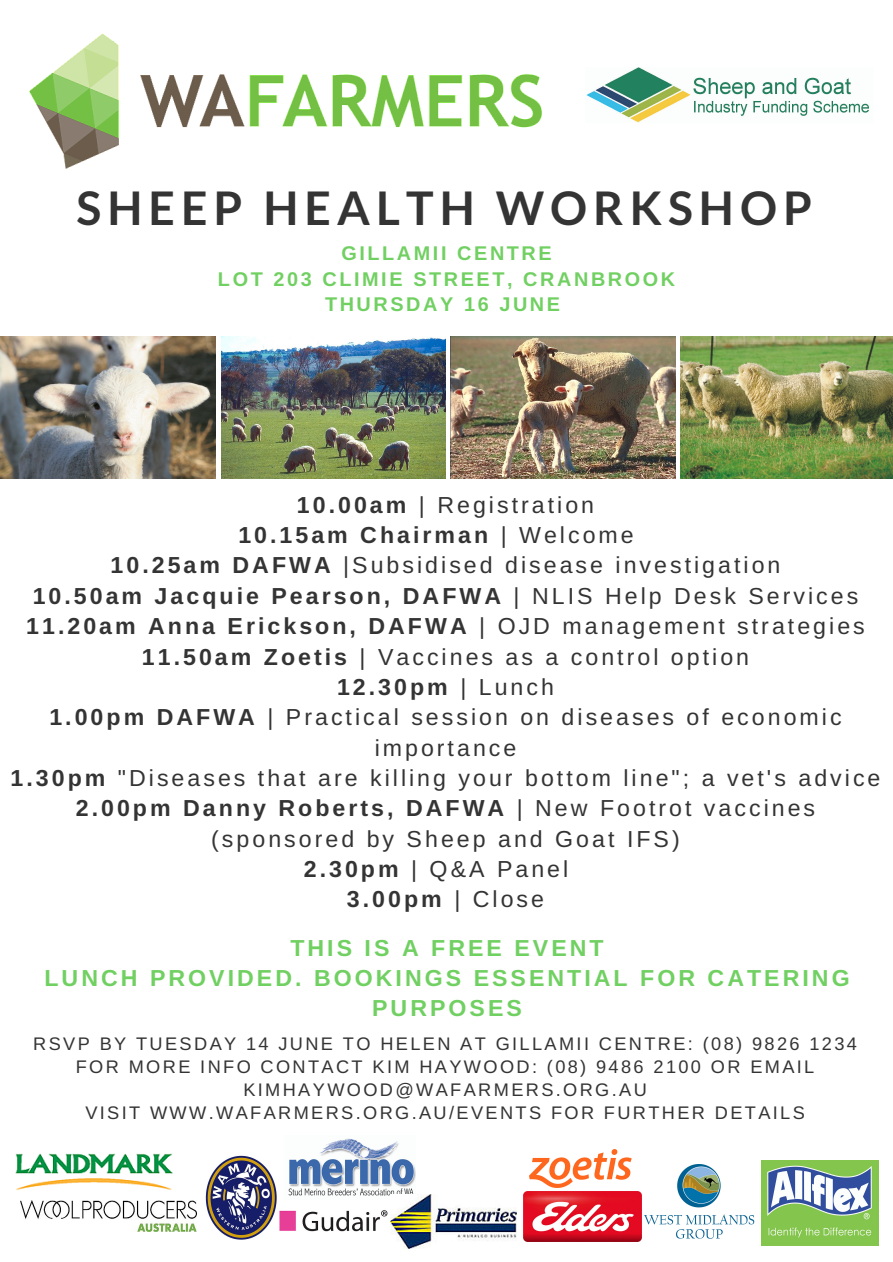
<style>
.page{position:relative;width:893px;height:1262px;background:#fff}
.page>*{position:absolute;margin:0;border:0;box-sizing:border-box;transform-origin:0 0}
.t1{font:700 46.35px "Lato";letter-spacing:.13em;color:#343434}
.t2{font:23.17px "Arimo";letter-spacing:.13em;color:#343434}
.t3{font:700 23.17px "Arimo";letter-spacing:.13em;color:#343434}
.t4{font:700 23.17px/29.8px "Arimo";letter-spacing:.13em;color:#71d062;text-align:center}
.t5{font:700 19.88px/25.3px "Arimo";letter-spacing:.13em;color:#71d062;text-align:center}
.t6{font:18.23px/23px "Arimo";letter-spacing:.13em;color:#343434;text-align:center}
.s1{font-weight:700}
.s2{font-weight:400}
</style>
<div class="page">
<img style="left:0;top:336px;width:215px;height:143px">
<img style="left:221px;top:336px;width:224px;height:143px">
<img style="left:450px;top:336px;width:225px;height:143px">
<img style="left:680px;top:336px;width:212px;height:143px">
<img style="left:29px;top:33px;width:513px;height:136px">
<img style="left:15px;top:1153px;width:158px;height:37px">
<img style="left:21px;top:1201px;width:175px;height:30px">
<img style="left:586px;top:68px;width:283px;height:54px">
<img style="left:761px;top:1160px;width:117px;height:85px">
<img style="left:288px;top:1138px;width:128px;height:58px">
<img style="left:529px;top:1149px;width:103px;height:39px">
<img style="left:644px;top:1165px;width:110px;height:74px">
<img style="left:279px;top:1210px;width:109px;height:22px">
<img style="left:390px;top:1194px;width:126px;height:55px">
<img style="left:523px;top:1191px;width:118px;height:50px">
<img style="left:205px;top:1155px;width:72px;height:85px">
<h1 class="t1" style="left:77px;top:180px;width:737px">SHEEP HEALTH WORKSHOP</h1>
<p class="t5" style="left:218px;top:241px;width:458px">GILLAMII CENTRE<br>LOT 203 CLIMIE STREET, CRANBROOK<br>THURSDAY 16 JUNE</p>
<p class="t2" style="left:297px;top:492px;width:299px"><span class="s1">10.00am</span> | Registration</p>
<p class="t3" style="left:238px;top:522px;width:397px">10.15am Chairman <span class="s2">| Welcome</span></p>
<p class="t2" style="left:110px;top:552px;width:671px"><span class="s1">10.25am DAFWA</span> |Subsidised disease investigation</p>
<p class="t3" style="left:33px;top:583px;width:827px">10.50am Jacquie Pearson, DAFWA <span class="s2">| NLIS Help Desk Services</span></p>
<p class="t3" style="left:26px;top:613px;width:840px">11.20am Anna Erickson, DAFWA <span class="s2">| OJD management strategies</span></p>
<p class="t2" style="left:142px;top:644px;width:608px"><span class="s1">11.50am Zoetis</span> | Vaccines as a control option</p>
<p class="t3" style="left:337px;top:674px;width:218px">12.30pm <span class="s2">| Lunch</span></p>
<p class="t2" style="left:49px;top:704px;width:793px"><span class="s1">1.00pm DAFWA</span> | Practical session on diseases of economic</p>
<p class="t2" style="left:374px;top:735px;width:143px">importance</p>
<p class="t2" style="left:11px;top:765px;width:871px"><span class="s1">1.30pm</span> "Diseases that are killing your bottom line"; a vet's advice</p>
<p class="t3" style="left:76px;top:795px;width:740px">2.00pm Danny Roberts, DAFWA <span class="s2">| New Footrot vaccines</span></p>
<p class="t2" style="left:211px;top:826px;width:470px">(sponsored by Sheep and Goat IFS)</p>
<p class="t2" style="left:304px;top:856px;width:266px"><span class="s1">2.30pm</span> | Q&amp;A Panel</p>
<p class="t3" style="left:347px;top:886px;width:199px">3.00pm <span class="s2">| Close</span></p>
<p class="t4" style="left:44px;top:933px;width:806px">THIS IS A FREE EVENT<br>LUNCH PROVIDED. BOOKINGS ESSENTIAL FOR CATERING<br>PURPOSES</p>
<p class="t6" style="left:33px;top:1032px;width:825px">RSVP BY TUESDAY 14 JUNE TO HELEN AT GILLAMII CENTRE: (08) 9826 1234<br>FOR MORE INFO CONTACT KIM HAYWOOD: (08) 9486 2100 OR EMAIL KIMHAYWOOD@WAFARMERS.ORG.AU<br>VISIT WWW.WAFARMERS.ORG.AU/EVENTS FOR FURTHER DETAILS</p>
</div>
